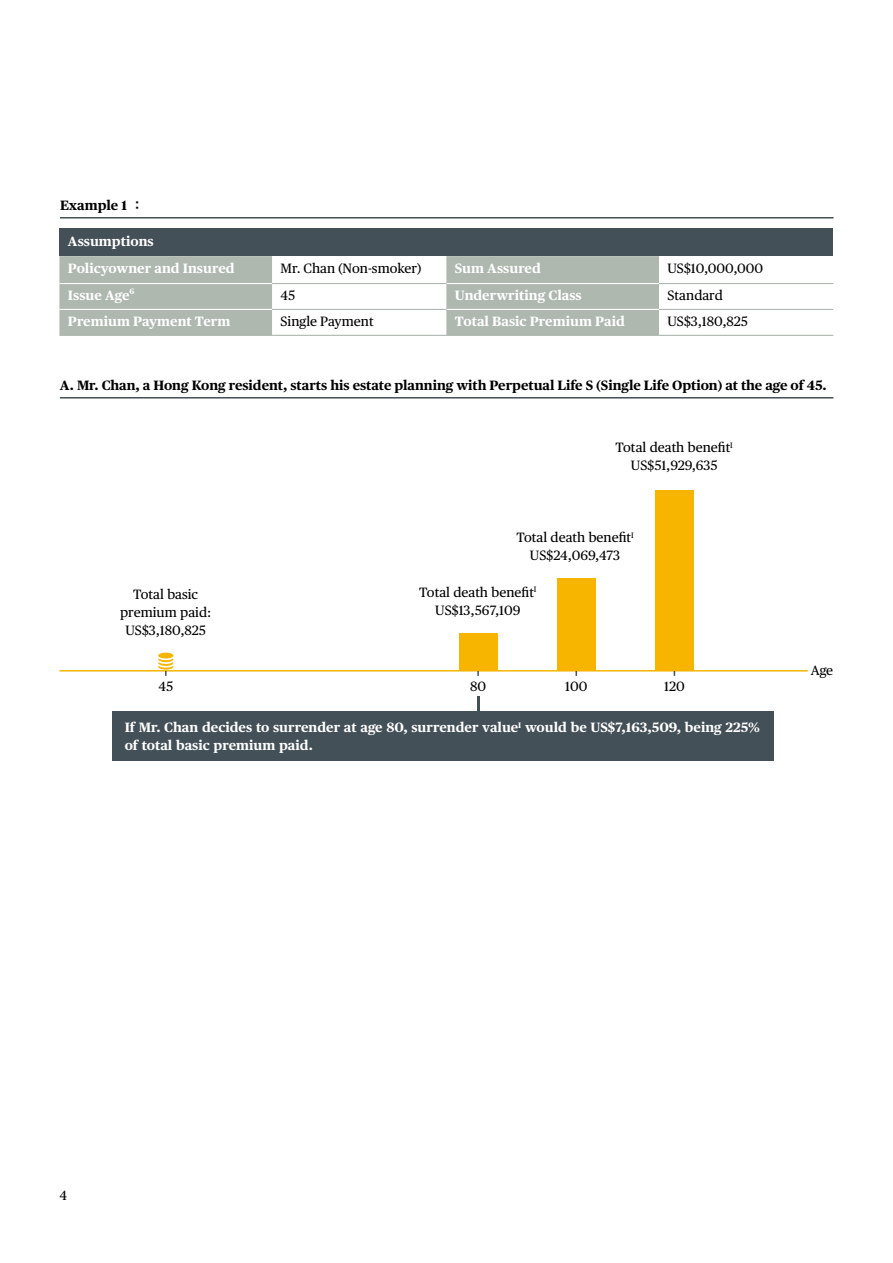
<style>
.page{position:relative;width:893px;height:1263px;background:#fff}
.page>*{position:absolute;margin:0;border:0;box-sizing:border-box;transform-origin:0 0}
.t1{font:700 13.5px/18px "Chubb Publico Text";color:#fff}
.t2{font:13.5px/18px "Chubb Publico Text";color:#000;text-align:center}
.t3{font:700 13.5px "Chubb Publico Text";letter-spacing:-.005em;color:#000}
.t4{font:700 7.8px "Chubb Publico Text";color:#fff}
.s1{font-family:"M Hei HK";font-weight:800}
</style>
<div class="page">
<hr style="left:60px;top:217px;width:773px;height:1px;background:#445058">
<hr style="left:60px;top:397px;width:773px;height:1px;background:#445058">
<hr style="left:60px;top:670px;width:748px;height:1px;background:#f8b500">
<div style="left:112px;top:711px;width:662px;height:50px;background:#445058"></div>
<svg style="left:477px;top:697px;width:2px;height:14px"></svg>
<div style="left:158px;top:653px;width:15px;height:5px;background:#f8b500;border-radius:50%"></div>
<svg style="left:158px;top:658px;width:15px;height:18px"></svg>
<div style="left:655px;top:490px;width:39px;height:181px;background:#f8b500"></div>
<div style="left:557px;top:578px;width:38px;height:93px;background:#f8b500"></div>
<div style="left:459px;top:633px;width:38px;height:38px;background:#f8b500"></div>
<div style="left:59px;top:229px;width:774px;height:27px;background:#445058"></div>
<svg style="left:59px;top:256px;width:600px;height:79px;fill:#aeb8af"></svg>
<hr style="left:59px;top:283px;width:213px;height:1px;background:#fff">
<hr style="left:59px;top:309px;width:213px;height:1px;background:#fff">
<hr style="left:446px;top:283px;width:213px;height:1px;background:#fff">
<hr style="left:446px;top:309px;width:213px;height:1px;background:#fff">
<hr style="left:272px;top:283px;width:174px;height:1px;background:#aeb8af">
<hr style="left:272px;top:309px;width:174px;height:1px;background:#aeb8af">
<hr style="left:659px;top:283px;width:174px;height:1px;background:#aeb8af">
<hr style="left:659px;top:309px;width:174px;height:1px;background:#aeb8af">
<hr style="left:59px;top:335px;width:213px;height:1px;background:#aeb8af">
<hr style="left:272px;top:335px;width:174px;height:1px;background:#aeb8af">
<hr style="left:446px;top:335px;width:213px;height:1px;background:#aeb8af">
<hr style="left:659px;top:335px;width:174px;height:1px;background:#aeb8af">
<p class="t3" style="left:60px;top:195px;width:85px">Example 1 <span class="s1">：</span></p>
<p class="t1" style="left:68px;top:226px;width:168px;line-height:27.3px">Assumptions<br>Policyowner and Insured</p>
<p class="t2" style="left:281px;top:258px;width:143px">Mr. Chan (Non-smoker)</p>
<p class="t1" style="left:455px;top:258px;width:88px">Sum Assured</p>
<p class="t2" style="left:667px;top:258px;width:97px">US$10,000,000</p>
<p class="t1" style="left:68px;top:286px;width:63px">Issue Age</p>
<p class="t4" style="left:130px;top:285px;width:6px">6</p>
<p class="t2" style="left:281px;top:286px;width:16px">45</p>
<p class="t1" style="left:455px;top:286px;width:128px">Underwriting Class</p>
<p class="t2" style="left:667px;top:286px;width:57px">Standard</p>
<p class="t1" style="left:68px;top:311px;width:164px">Premium Payment Term</p>
<p class="t2" style="left:281px;top:312px;width:95px">Single Payment</p>
<p class="t1" style="left:455px;top:311px;width:171px">Total Basic Premium Paid</p>
<p class="t2" style="left:667px;top:312px;width:82px">US$3,180,825</p>
<p class="t3" style="left:60px;top:375px;width:768px">A. Mr. Chan, a Hong Kong resident, starts his estate planning with Perpetual Life S (Single Life Option) at the age of 45.</p>
<p class="t2" style="left:120px;top:584px;width:93px">Total basic premium paid:<br>US$3,180,825</p>
<p class="t2" style="left:616px;top:438px;width:119px">Total death benefit<sup>I<br></sup>US$51,929,635</p>
<p class="t2" style="left:516px;top:528px;width:119px">Total death benefit<sup>I<br></sup>US$24,069,473</p>
<p class="t2" style="left:419px;top:582px;width:119px">Total death benefit<sup>I<br></sup>US$13,567,109</p>
<p class="t2" style="left:158px;top:676px;width:16px">45</p>
<p class="t2" style="left:470px;top:676px;width:18px">80</p>
<p class="t2" style="left:565px;top:676px;width:24px">100</p>
<p class="t2" style="left:664px;top:676px;width:22px">120</p>
<p class="t1" style="left:125px;top:718px;width:637px">If Mr. Chan decides to surrender at age 80, surrender value<sup>I</sup> would be US$7,163,509, being 225% of total basic premium paid.</p>
<p class="t2" style="left:811px;top:660px;width:24px">Age</p>
<p class="t2" style="left:60px;top:1186px;width:9px">4</p>
</div>
